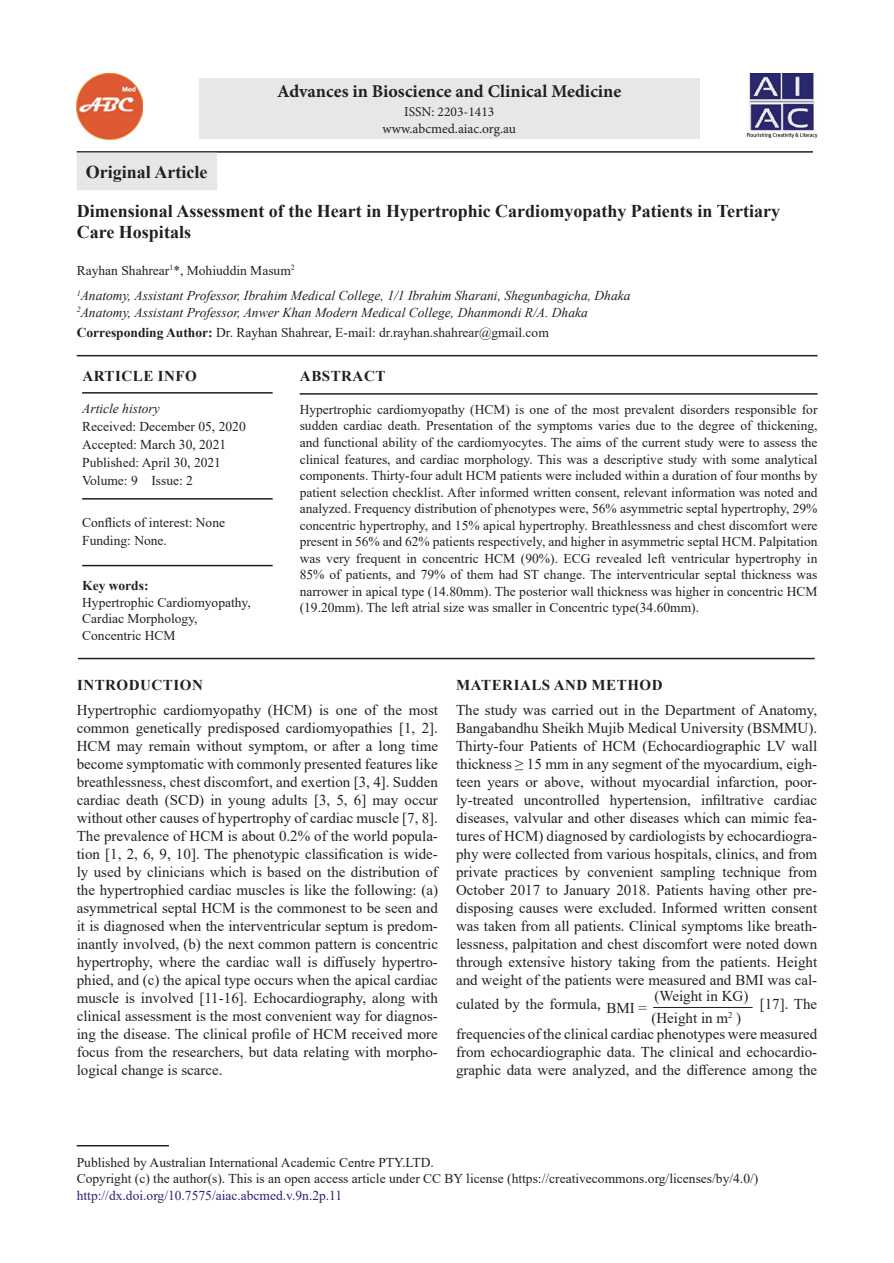
<style>
.page{position:relative;width:894px;height:1263px;background:#fff}
.page>*{position:absolute;margin:0;border:0;box-sizing:border-box;transform-origin:0 0}
.AT{font:700 18px/21px "Times New Roman";color:#231f20}
.J_Name{font:700 18px "Minion Pro";color:#231f20}
.AH{font:700 18px "Times New Roman";color:#231f20}
.TXFL{font:15px/18px "Times New Roman";color:#231f20;text-align:justify}
.ART_INFO{font:700 15px "Times New Roman";letter-spacing:.035em;color:#231f20}
.ABSH{font:700 15px "Times New Roman";letter-spacing:.035em;color:#231f20}
.ABS{font:13.5px/16.5px "Times New Roman";color:#231f20;text-align:justify}
.PUB_Details{font:13.5px/16.5px "Times New Roman";color:#231f20}
.AFF{font:italic 13.5px/16.5px "Times New Roman";color:#231f20}
.HIS{font:13.5px/18px "Times New Roman";color:#231f20}
.ADD{font:13.5px "Times New Roman";color:#231f20}
.KWD{font:13.5px/16.5px "Times New Roman";color:#231f20}
.HIS_1{font:13.5px/18px "Times New Roman";color:#231f20}
.AU{font:13.5px "Times New Roman";color:#231f20}
.ISSN_Web{font:13.5px "Minion Pro";color:#231f20}
.ISSN_Num{font:13.5px "Minion Pro";color:#231f20}
.s1{font-weight:700}
.s2{font-style:italic}
.s3{color:#282574}
</style>
<div class="page">
<hr style="left:77px;top:151px;width:735px;height:2px;background:#231f20">
<div style="left:77px;top:153px;width:140px;height:37px;background:#e6e7e9"></div>
<hr style="left:77px;top:355px;width:740px;height:1px;background:#231f20">
<hr style="left:299px;top:393px;width:518px;height:2px;background:#231f20">
<hr style="left:77px;top:1145px;width:92px;height:1px;background:#231f20">
<hr style="left:653px;top:1007px;width:99px;height:1px;background:#231f20">
<div style="left:199px;top:78px;width:500px;height:61px;background:#e6e7e9"></div>
<img style="left:746px;top:73px;width:70px;height:65px">
<img style="left:77px;top:73px;width:65px;height:66px">
<hr style="left:82px;top:392px;width:190px;height:1px;background:#231f20">
<hr style="left:82px;top:498px;width:190px;height:1px;background:#231f20">
<hr style="left:82px;top:565px;width:190px;height:1px;background:#231f20">
<hr style="left:78px;top:658px;width:736px;height:1px;background:#231f20">
<p class="J_Name" style="left:277px;top:79px;width:345px">Advances in Bioscience and Clinical Medicine</p>
<p class="ISSN_Num" style="left:404px;top:103px;width:92px">ISSN: 2203-1413</p>
<p class="ISSN_Web" style="left:382px;top:119px;width:135px">www.abcmed.aiac.org.au</p>
<p class="AH" style="left:86px;top:159px;width:123px">Original Article</p>
<p class="AT" style="left:77px;top:200px;width:704px">Dimensional Assessment of the Heart in Hypertrophic Cardiomyopathy Patients in Tertiary<br>Care Hospitals</p>
<p class="AU" style="left:77px;top:260px;width:219px">Rayhan Shahrear<sup>1</sup>*, Mohiuddin Masum<sup>2</sup></p>
<p class="AFF" style="left:77px;top:287px;width:555px"><sup>1</sup>Anatomy, Assistant Professor, Ibrahim Medical College, 1/1 Ibrahim Sharani, Shegunbagicha, Dhaka<br><sup>2</sup>Anatomy, Assistant Professor, Anwer Khan Modern Medical College, Dhanmondi R/A. Dhaka</p>
<p class="ADD" style="left:77px;top:323px;width:473px"><span class="s1">Corresponding Author:</span> Dr. Rayhan Shahrear, E-mail: dr.rayhan.shahrear@gmail.com</p>
<p class="ABSH" style="left:300px;top:365px;width:87px">ABSTRACT</p>
<p class="ABS" style="left:299px;top:401px;width:519px">Hypertrophic cardiomyopathy (HCM) is one of the most prevalent disorders responsible for sudden cardiac death. Presentation of the symptoms varies due to the degree of thickening, and functional ability of the cardiomyocytes. The aims of the current study were to assess the clinical features, and cardiac morphology. This was a descriptive study with some analytical components. Thirty-four adult HCM patients were included within a duration of four months by patient selection checklist. After informed written consent, relevant information was noted and analyzed. Frequency distribution of phenotypes were, 56% asymmetric septal hypertrophy, 29% concentric hypertrophy, and 15% apical hypertrophy. Breathlessness and chest discomfort were present in 56% and 62% patients respectively, and higher in asymmetric septal HCM. Palpitation was very frequent in concentric HCM (90%). ECG revealed left ventricular hypertrophy in 85% of patients, and 79% of them had ST change. The interventricular septal thickness was narrower in apical type (14.80mm). The posterior wall thickness was higher in concentric HCM (19.20mm). The left atrial size was smaller in Concentric type(34.60mm).</p>
<p class="ART_INFO" style="left:82px;top:365px;width:116px">ARTICLE INFO</p>
<p class="HIS" style="left:82px;top:399px;width:165px"><span class="s2">Article history<br></span>Received: December 05, 2020<br>Accepted: March 30, 2021<br>Published: April 30, 2021<br>Volume: 9 Issue: 2</p>
<p class="HIS_1" style="left:82px;top:512px;width:144px">Conflicts of interest: None<br>Funding: None.</p>
<p class="KWD" style="left:82px;top:577px;width:170px"><span class="s1">Key words:<br></span>Hypertrophic Cardiomyopathy,<br>Cardiac Morphology,<br>Concentric HCM</p>
<h1 class="ART_INFO" style="left:77px;top:674px;width:127px">INTRODUCTION</h1>
<p class="TXFL" style="left:77px;top:700px;width:362px">Hypertrophic cardiomyopathy (HCM) is one of the most common genetically predisposed cardiomyopathies [1, 2].<br>HCM may remain without symptom, or after a long time become symptomatic with commonly presented features like breathlessness, chest discomfort, and exertion [3, 4]. Sudden cardiac death (SCD) in young adults [3, 5, 6] may occur without other causes of hypertrophy of cardiac muscle [7, 8].<br>The prevalence of HCM is about 0.2% of the world popula&shy;tion [1, 2, 6, 9, 10]. The phenotypic classification is wide&shy;ly used by clinicians which is based on the distribution of the hypertrophied cardiac muscles is like the following: (a) asymmetrical septal HCM is the commonest to be seen and it is diagnosed when the interventricular septum is predom&shy;inantly involved, (b) the next common pattern is concentric hypertrophy, where the cardiac wall is diffusely hypertro&shy;phied, and (c) the apical type occurs when the apical cardiac muscle is involved [11-16]. Echocardiography, along with clinical assessment is the most convenient way for diagnos&shy;ing the disease. The clinical profile of HCM received more focus from the researchers, but data relating with morpho&shy;logical change is scarce.</p>
<h1 class="ART_INFO" style="left:456px;top:674px;width:208px">MATERIALS AND METHOD</h1>
<p class="TXFL" style="left:456px;top:700px;width:362px">The study was carried out in the Department of Anatomy, Bangabandhu Sheikh Mujib Medical University (BSMMU).<br>Thirty-four Patients of HCM (Echocardiographic LV wall thickness ≥ 15 mm in any segment of the myocardium, eigh&shy;teen years or above, without myocardial infarction, poor&shy;ly-treated uncontrolled hypertension, infiltrative cardiac diseases, valvular and other diseases which can mimic fea&shy;tures of HCM) diagnosed by cardiologists by echocardiogra&shy;phy were collected from various hospitals, clinics, and from private practices by convenient sampling technique from October 2017 to January 2018. Patients having other pre&shy;disposing causes were excluded. Informed written consent was taken from all patients. Clinical symptoms like breath&shy;lessness, palpitation and chest discomfort were noted down through extensive history taking from the patients. Height and weight of the patients were measured and BMI was cal-</p>
<p class="TXFL" style="left:456px;top:994px;width:146px">culated by the formula,</p>
<p class="TXFL" style="left:606px;top:998px;width:42px">BMI =</p>
<p class="TXFL" style="left:651px;top:984px;width:98px;line-height:22.2px">(Weight in KG) (Height in m<sup>2</sup> )</p>
<p class="TXFL" style="left:456px;top:988px;width:362px;line-height:30px;text-align:right">[17]. The<br>frequencies of the clinical cardiac phenotypes were measured</p>
<p class="TXFL" style="left:456px;top:1042px;width:362px">from echocardiographic data. The clinical and echocardio&shy;graphic data were analyzed, and the difference among the</p>
<p class="PUB_Details" style="left:77px;top:1153px;width:682px">Published by Australian International Academic Centre PTY.LTD.<br>Copyright (c) the author(s). This is an open access article under CC BY license (https://creativecommons.org/licenses/by/4.0/) <span class="s3">http://dx.doi.org/10.7575/aiac.abcmed.v.9n.2p.11</span></p>
</div>
